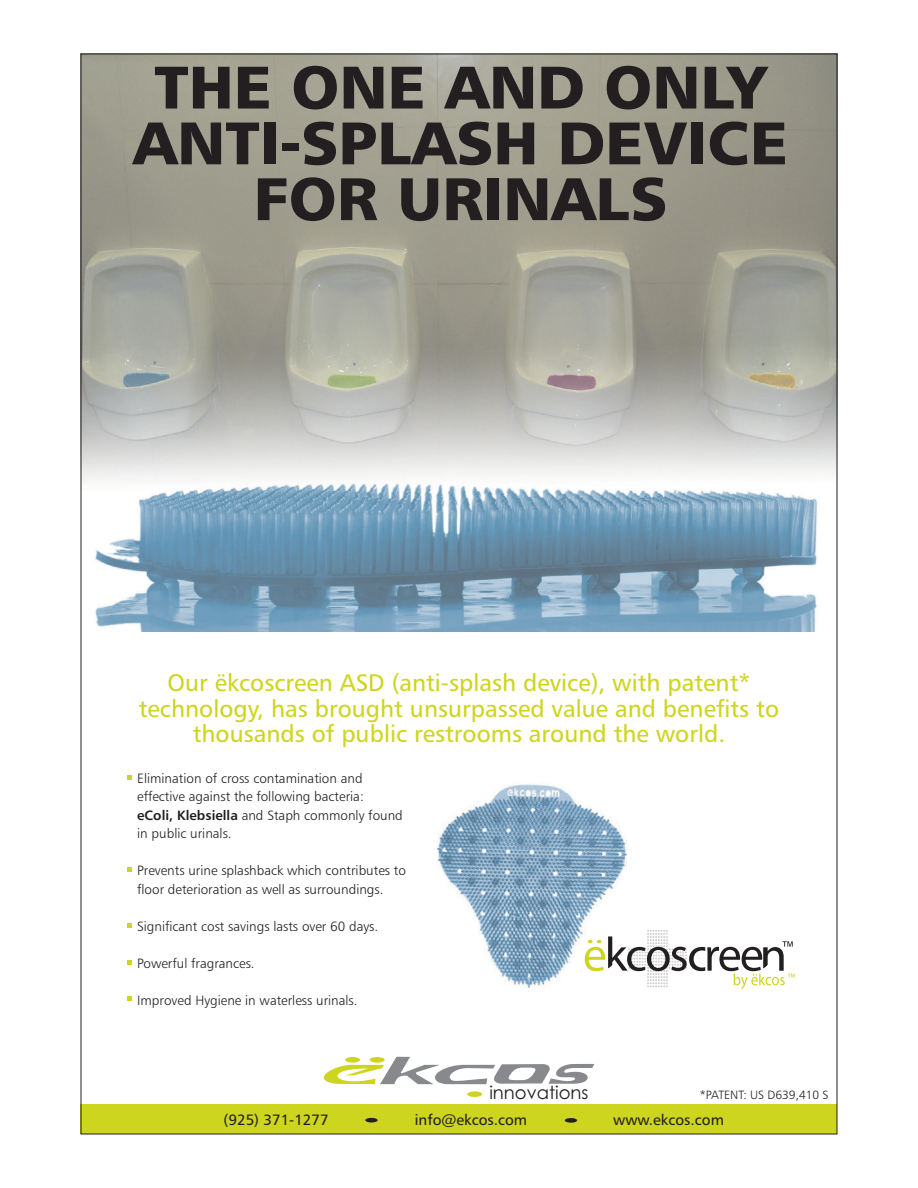
<style>
.page{position:relative;width:918px;height:1188px;background:#fff}
.page>*{position:absolute;margin:0;border:0;box-sizing:border-box;transform-origin:0 0}
.t1{font:60.15px/55.8px "Humanist 777 BT Black B";color:#231f20;text-align:center;scale:1.04 1}
.t2{font:24px/25.2px "Humanist 777 BT Roman B";color:#ced51e;text-align:center}
.t3{font:18px "Century Gothic";color:#231f20}
.t4{font:15px "Humanist 777 BT Roman B";color:#231f20}
.t5{font:13.5px/18.6px "Humanist 777 BT Light B";color:#231f20}
.t6{font:12px "Humanist 777 BT Light B";color:#231f20}
.s1{font-family:"Humanist 777 BT Roman B Bold"}
</style>
<div class="page">
<img style="left:83px;top:56px;width:752px;height:575px">
<img style="left:437px;top:784px;width:190px;height:205px">
<div style="left:81px;top:1105px;width:756px;height:29px;background:#ced51e"></div>
<svg style="left:323px;top:1057px;width:272px;height:28px"></svg>
<div style="left:467px;top:1091px;width:15px;height:6px;background:#ced51e;border-radius:50%"></div>
<svg style="left:585px;top:930px;width:210px;height:59px"></svg>
<svg style="left:128px;top:775px;width:4px;height:4px"></svg>
<svg style="left:128px;top:868px;width:4px;height:4px"></svg>
<svg style="left:365px;top:1118px;width:13px;height:4px"></svg>
<div style="left:565px;top:1118px;width:12px;height:5px;background:#231f20;border-radius:50%"></div>
<svg style="left:128px;top:924px;width:4px;height:4px"></svg>
<svg style="left:128px;top:960px;width:4px;height:5px"></svg>
<svg style="left:128px;top:997px;width:4px;height:4px"></svg>
<h1 class="t1" style="left:133px;top:60px;width:631px">THE ONE AND ONLY<br>ANTI-SPLASH DEVICE<br>FOR URINALS</h1>
<h2 class="t2" style="left:139px;top:672px;width:642px">Our ëkcoscreen ASD (anti-splash device), with patent* technology, has brought unsurpassed value and benefits to thousands of public restrooms around the world.</h2>
<p class="t5" style="left:137px;top:770px;width:267px">Elimination of cross contamination and effective against the following bacteria: <span class="s1">eColi, Klebsiella</span> and Staph commonly found in public urinals.</p>
<p class="t5" style="left:137px;top:862px;width:270px">Prevents urine splashback which contributes to floor deterioration as well as surroundings.</p>
<p class="t5" style="left:137px;top:918px;width:243px">Significant cost savings lasts over 60 days.</p>
<p class="t5" style="left:137px;top:955px;width:119px">Powerful fragrances.</p>
<p class="t5" style="left:137px;top:992px;width:222px">Improved Hygiene in waterless urinals.</p>
<h3 class="t3" style="left:489px;top:1082px;width:101px">innovations</h3>
<p class="t6" style="left:700px;top:1090px;width:130px">*PATENT: US D639,410 S</p>
<p class="t4" style="left:224px;top:1113px;width:107px">(925) 371-1277</p>
<p class="t4" style="left:415px;top:1113px;width:114px">info@ekcos.com</p>
<p class="t4" style="left:613px;top:1113px;width:112px">www.ekcos.com</p>
</div>
